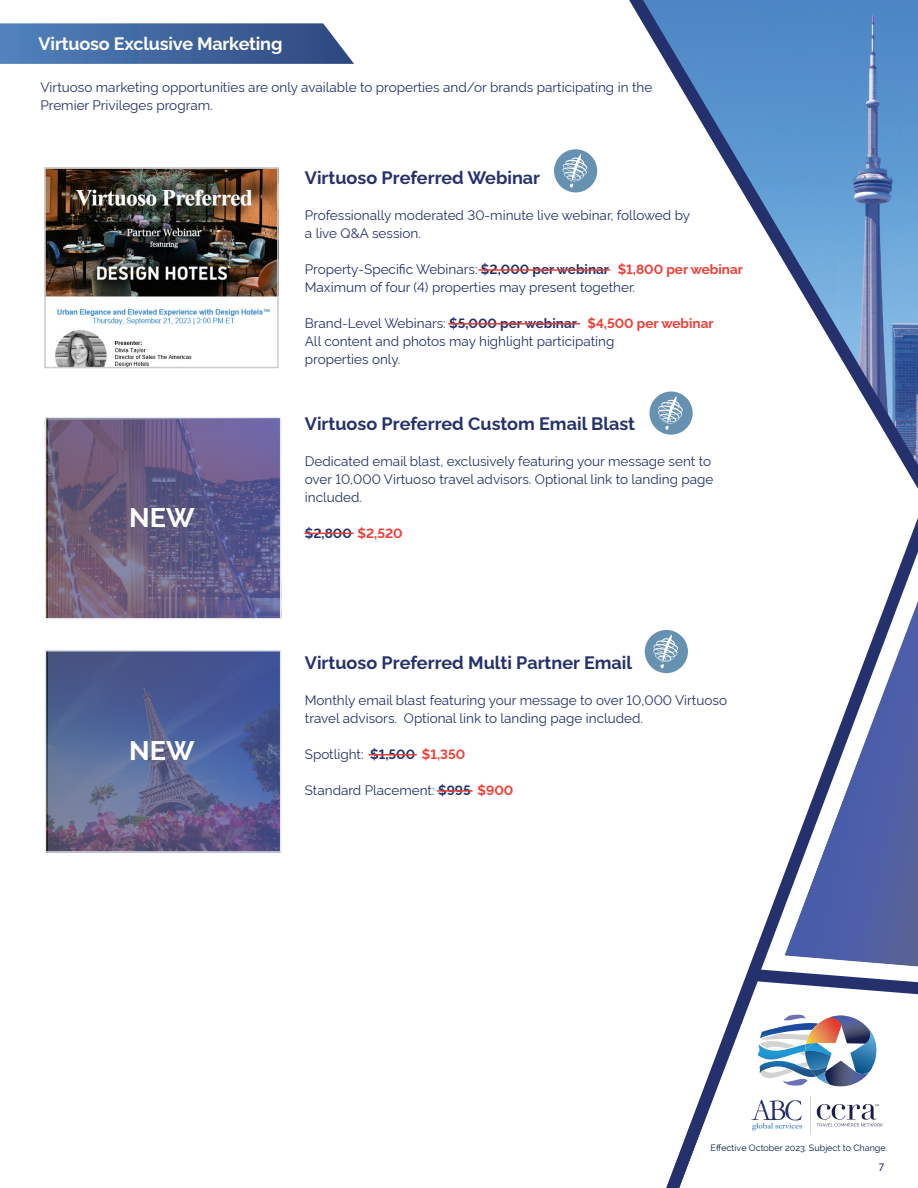
<style>
.page{position:relative;width:918px;height:1188px;background:#fff}
.page>*{position:absolute;margin:0;border:0;box-sizing:border-box;transform-origin:0 0}
.t1{font:700 27px "Rawline";color:#fff}
.t2{font:700 18px "Rawline";color:#25316d}
.t3{font:700 18px "Rawline";letter-spacing:-.01em;color:#fff}
.t4{font:13.5px/18px "Rawline";color:#25316d}
.t5{font:700 13.5px "Rawline";color:#ee3e35}
.t6{font:700 13.5px "Rawline";color:#25316d}
.t7{font:11.7px "Myriad Pro";color:#25316d}
.t8{font:9px "Raleway";color:#001c4e}
.s1{font-weight:700}
.s2{color:#ee3e35}
</style>
<div class="page">
<svg style="left:661px;top:522px;width:257px;height:447px"></svg>
<svg style="left:666px;top:969px;width:252px;height:219px"></svg>
<svg style="left:629px;top:0;width:289px;height:522px"></svg>
<img style="left:784px;top:548px;width:134px;height:420px">
<img style="left:817px;top:1086px;width:53px;height:1px">
<img style="left:758px;top:1044px;width:2px;height:16px">
<svg style="left:760px;top:1014px;width:117px;height:72px"></svg>
<svg style="left:751px;top:1100px;width:51px;height:31px"></svg>
<hr style="left:810px;top:1097px;width:1px;height:37px;background:#d4d3d2">
<svg style="left:817px;top:1104px;width:66px;height:22px"></svg>
<div style="left:554px;top:149px;width:43px;height:43px;background:#6791b1;border-radius:50%"></div>
<svg style="left:562px;top:154px;width:26px;height:34px"></svg>
<svg style="left:0;top:23px;width:354px;height:41px;background:#4a6da4"></svg>
<svg style="left:45px;top:417px;width:236px;height:202px;background:#6b6086"></svg>
<svg style="left:45px;top:650px;width:236px;height:203px;background:#596393"></svg>
<img style="left:47px;top:170px;width:229px;height:195px">
<div style="left:44px;top:167px;width:235px;height:201px;border:2px solid #cccccb"></div>
<div style="left:649px;top:392px;width:44px;height:43px;background:#6791b1;border-radius:50%"></div>
<svg style="left:658px;top:396px;width:25px;height:34px"></svg>
<div style="left:645px;top:630px;width:43px;height:43px;background:#6791b1;border-radius:50%"></div>
<svg style="left:653px;top:635px;width:25px;height:34px"></svg>
<hr style="left:478px;top:269px;width:132px;height:2px;background:#ee3e35">
<hr style="left:448px;top:323px;width:132px;height:2px;background:#ee3e35">
<hr style="left:304px;top:533px;width:50px;height:1px;background:#ee3e35">
<hr style="left:369px;top:754px;width:48px;height:1px;background:#ee3e35">
<hr style="left:437px;top:790px;width:36px;height:2px;background:#ee3e35">
<h2 class="t3" style="left:39px;top:29px;width:245px">Virtuoso Exclusive Marketing</h2>
<p class="t4" style="left:40px;top:77px;width:613px">Virtuoso marketing opportunities are only available to properties and/or brands participating in the<br>Premier Privileges program.</p>
<h1 class="t1" style="left:129px;top:496px;width:67px">NEW</h1>
<h1 class="t1" style="left:129px;top:730px;width:67px">NEW</h1>
<h2 class="t2" style="left:305px;top:164px;width:237px">Virtuoso Preferred Webinar</h2>
<p class="t4" style="left:305px;top:205px;width:387px">Professionally moderated 30-minute live webinar, followed by a live Q&amp;A session.</p>
<p class="t4" style="left:305px;top:259px;width:332px">Property-Specific Webinars: <span class="s1">$2,000 per webinar<br></span>Maximum of four (4) properties may present together.</p>
<p class="t4" style="left:305px;top:313px;width:311px">Brand-Level Webinars: <span class="s1">$5,000 per webinar<br></span>All content and photos may highlight participating properties only.</p>
<p class="t5" style="left:618px;top:259px;width:127px">$1,800 per webinar</p>
<p class="t5" style="left:588px;top:313px;width:128px">$4,500 per webinar</p>
<h2 class="t2" style="left:305px;top:410px;width:332px">Virtuoso Preferred Custom Email Blast</h2>
<p class="t4" style="left:305px;top:451px;width:410px">Dedicated email blast, exclusively featuring your message sent to over 10,000 Virtuoso travel advisors. Optional link to landing page included.</p>
<p class="t6" style="left:305px;top:523px;width:99px">$2,800 <span class="s2">$2,520</span></p>
<h2 class="t2" style="left:305px;top:649px;width:329px">Virtuoso Preferred Multi Partner Email</h2>
<p class="t4" style="left:305px;top:690px;width:424px">Monthly email blast featuring your message to over 10,000 Virtuoso travel advisors. Optional link to landing page included.</p>
<p class="t4" style="left:305px;top:744px;width:112px">Spotlight: <span class="s1">$1,500</span></p>
<p class="t4" style="left:305px;top:780px;width:167px">Standard Placement: <span class="s1">$995</span></p>
<p class="t5" style="left:422px;top:744px;width:45px">$1,350</p>
<p class="t5" style="left:478px;top:780px;width:37px">$900</p>
<p class="t8" style="left:711px;top:1142px;width:178px">Effective October 2023. Subject to Change.</p>
<p class="t7" style="left:879px;top:1159px;width:7px">7</p>
</div>
